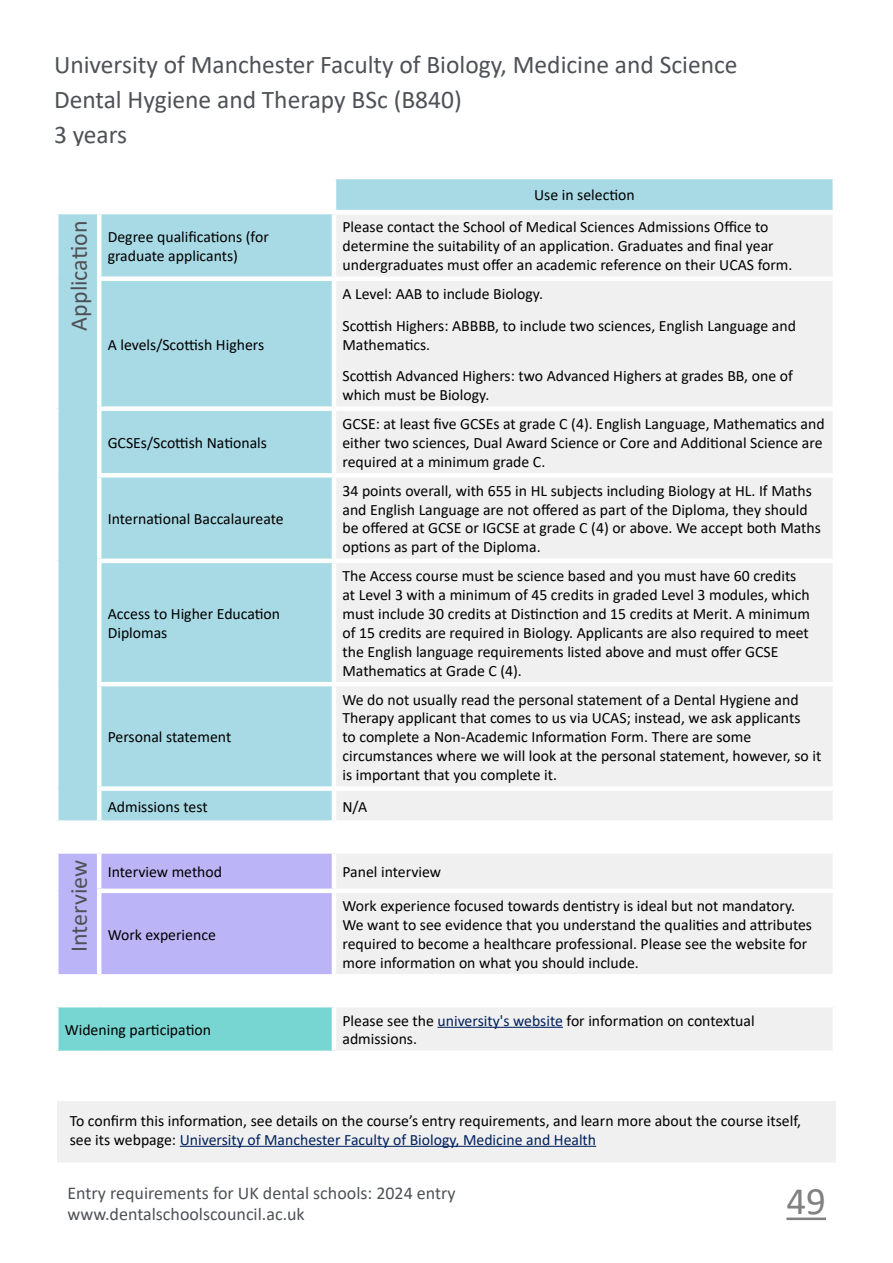
<style>
.page{position:relative;width:893px;height:1263px;background:#fff}
.page>*{position:absolute;margin:0;border:0;box-sizing:border-box;transform-origin:0 0}
.t1{font:39px "Calibri";color:#818082}
.t2{font:25.5px/35.1px "Calibri";color:#4e5156}
.t3{font:24px "Calibri";color:#4e5156}
.t4{font:18px/21.6px "Calibri";color:#4e5156}
.t5{font:15.75px/18.9px "Calibri";color:#000}
.s1{color:#00205c}
</style>
<div class="page">
<hr style="left:786px;top:1217px;width:40px;height:3px;background:#818082">
<div style="left:56px;top:1099px;width:781px;height:65px;background:#f0f0f0"></div>
<hr style="left:180px;top:1146px;width:416px;height:1px;background:#00205c">
<div style="left:54px;top:1098px;width:785px;height:67px;border:3px solid #fff"></div>
<div style="left:336px;top:179px;width:497px;height:31px;background:#a8dae5"></div>
<div style="left:58px;top:214px;width:274px;height:606px;background:#a8dae5"></div>
<div style="left:336px;top:215px;width:496px;height:836px;background:#f0f0f0"></div>
<div style="left:58px;top:854px;width:274px;height:120px;background:#bbb5f7"></div>
<div style="left:56px;top:1005px;width:278px;height:48px;background:#77d6d2"></div>
<hr style="left:54px;top:1007px;width:4px;height:44px;background:#fff">
<hr style="left:97px;top:214px;width:4px;height:62px;background:#fff">
<div style="left:97px;top:276px;width:237px;height:5px;background:#fff"></div>
<hr style="left:97px;top:281px;width:4px;height:125px;background:#fff">
<div style="left:334px;top:276px;width:503px;height:5px;background:#fff"></div>
<div style="left:97px;top:406px;width:237px;height:5px;background:#fff"></div>
<hr style="left:97px;top:411px;width:4px;height:62px;background:#fff">
<div style="left:334px;top:406px;width:503px;height:5px;background:#fff"></div>
<hr style="left:97px;top:473px;width:237px;height:4px;background:#fff">
<hr style="left:97px;top:477px;width:4px;height:82px;background:#fff">
<hr style="left:334px;top:473px;width:503px;height:4px;background:#fff">
<hr style="left:97px;top:559px;width:237px;height:4px;background:#fff">
<hr style="left:97px;top:563px;width:4px;height:119px;background:#fff">
<hr style="left:334px;top:559px;width:503px;height:4px;background:#fff">
<hr style="left:97px;top:682px;width:237px;height:4px;background:#fff">
<hr style="left:97px;top:686px;width:4px;height:100px;background:#fff">
<hr style="left:334px;top:682px;width:503px;height:4px;background:#fff">
<div style="left:97px;top:786px;width:237px;height:5px;background:#fff"></div>
<hr style="left:97px;top:791px;width:4px;height:29px;background:#fff">
<div style="left:334px;top:786px;width:503px;height:5px;background:#fff"></div>
<div style="left:334px;top:820px;width:503px;height:5px;background:#fff"></div>
<hr style="left:97px;top:854px;width:4px;height:34px;background:#fff">
<div style="left:334px;top:849px;width:503px;height:5px;background:#fff"></div>
<div style="left:97px;top:888px;width:237px;height:5px;background:#fff"></div>
<hr style="left:97px;top:893px;width:4px;height:81px;background:#fff">
<div style="left:334px;top:888px;width:503px;height:5px;background:#fff"></div>
<hr style="left:334px;top:974px;width:503px;height:4px;background:#fff">
<hr style="left:54px;top:1003px;width:45px;height:4px;background:#fff">
<hr style="left:99px;top:1003px;width:235px;height:4px;background:#fff">
<hr style="left:334px;top:1003px;width:503px;height:4px;background:#fff">
<hr style="left:332px;top:1007px;width:4px;height:44px;background:#fff">
<hr style="left:54px;top:1051px;width:45px;height:4px;background:#fff">
<hr style="left:99px;top:1051px;width:235px;height:4px;background:#fff">
<hr style="left:437px;top:1027px;width:126px;height:1px;background:#00205c">
<h2 class="t2" style="left:54px;top:46px;width:685px">University of Manchester Faculty of Biology, Medicine and Science<br>Dental Hygiene and Therapy BSc (B840)<br>3 years</h2>
<p class="t5" style="left:534px;top:185px;width:102px">Use in selection</p>
<h3 class="t3" style="left:62px;top:331px;width:111px;rotate:-90deg">Application</h3>
<p class="t5" style="left:108px;top:227px;width:163px">Degree qualifications (for graduate applicants)</p>
<p class="t5" style="left:342px;top:217px;width:451px">Please contact the School of Medical Sciences Admissions Office to determine the suitability of an application. Graduates and final year undergraduates must offer an academic reference on their UCAS form.</p>
<p class="t5" style="left:108px;top:334px;width:158px">A levels/Scottish Highers</p>
<p class="t5" style="left:342px;top:278px;width:455px;line-height:31.7px">A Level: AAB to include Biology.<br>Scottish Highers: ABBBB, to include two sciences, English Language and</p>
<p class="t5" style="left:342px;top:328px;width:452px;line-height:31.7px">Mathematics.<br>Scottish Advanced Highers: two Advanced Highers at grades BB, one of</p>
<p class="t5" style="left:342px;top:385px;width:148px">which must be Biology.</p>
<p class="t5" style="left:108px;top:433px;width:161px">GCSEs/Scottish Nationals</p>
<p class="t5" style="left:108px;top:509px;width:178px">International Baccalaureate</p>
<p class="t5" style="left:108px;top:604px;width:174px">Access to Higher Education<br>Diplomas</p>
<p class="t5" style="left:108px;top:727px;width:125px">Personal statement</p>
<p class="t5" style="left:342px;top:414px;width:484px">GCSE: at least five GCSEs at grade C (4). English Language, Mathematics and either two sciences, Dual Award Science or Core and Additional Science are required at a minimum grade C.</p>
<p class="t5" style="left:342px;top:480px;width:480px">34 points overall, with 655 in HL subjects including Biology at HL. If Maths and English Language are not offered as part of the Diploma, they should be offered at GCSE or IGCSE at grade C (4) or above. We accept both Maths options as part of the Diploma.</p>
<p class="t5" style="left:342px;top:566px;width:469px">The Access course must be science based and you must have 60 credits at Level 3 with a minimum of 45 credits in graded Level 3 modules, which must include 30 credits at Distinction and 15 credits at Merit. A minimum of 15 credits are required in Biology. Applicants are also required to meet the English language requirements listed above and must offer GCSE Mathematics at Grade C (4).</p>
<p class="t5" style="left:342px;top:689px;width:480px">We do not usually read the personal statement of a Dental Hygiene and Therapy applicant that comes to us via UCAS; instead, we ask applicants<br>to complete a Non-Academic Information Form. There are some circumstances where we will look at the personal statement, however, so it is important that you complete it.</p>
<p class="t5" style="left:108px;top:796px;width:102px">Admissions test</p>
<p class="t5" style="left:342px;top:796px;width:26px">N/A</p>
<h3 class="t3" style="left:62px;top:952px;width:94px;rotate:-90deg">Interview</h3>
<p class="t5" style="left:108px;top:862px;width:116px">Interview method</p>
<p class="t5" style="left:342px;top:862px;width:100px">Panel interview</p>
<p class="t5" style="left:342px;top:896px;width:471px">Work experience focused towards dentistry is ideal but not mandatory.<br>We want to see evidence that you understand the qualities and attributes required to become a healthcare professional. Please see the website for more information on what you should include.</p>
<p class="t5" style="left:108px;top:924px;width:110px">Work experience</p>
<p class="t5" style="left:65px;top:1020px;width:148px">Widening participation</p>
<p class="t5" style="left:342px;top:1010px;width:414px">Please see the <span class="s1">university's website</span> for information on contextual admissions.</p>
<p class="t5" style="left:70px;top:1110px;width:733px">To confirm this information, see details on the course’s entry requirements, and learn more about the course itself, see its webpage: <span class="s1">University of Manchester Faculty of Biology, Medicine and Health</span></p>
<p class="t4" style="left:68px;top:1181px;width:390px">Entry requirements for UK dental schools: 2024 entry www.dentalschoolscouncil.ac.uk</p>
<h1 class="t1" style="left:786px;top:1174px;width:41px">49</h1>
</div>
